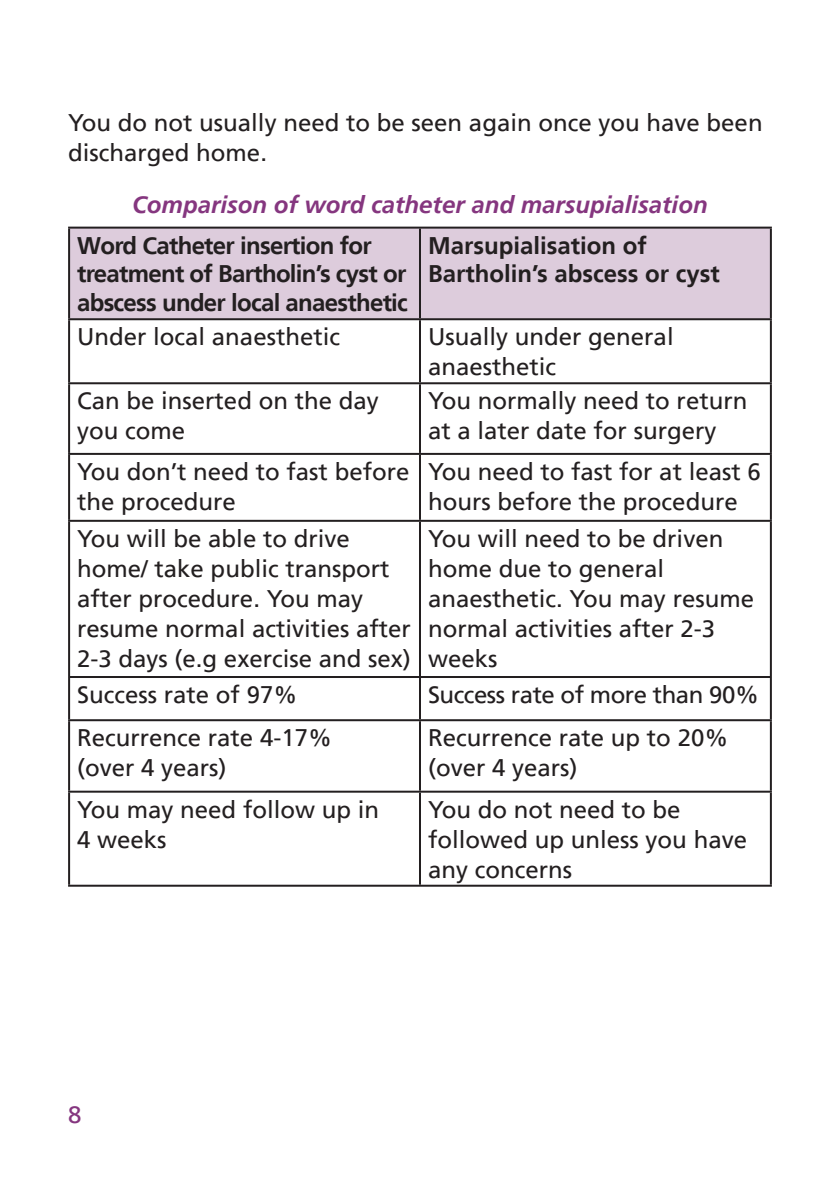
<style>
.page{position:relative;width:840px;height:1191px;background:#fff}
.page>*{position:absolute;margin:0;border:0;box-sizing:border-box;transform-origin:0 0}
.Body_Text{font:24px/30px "Frutiger LT";color:#231f20}
.Body_Text-2{font:700 24px/28.8px "Frutiger LT";letter-spacing:-.03em;color:#231f20}
.Sub-sub_heading{font:italic 700 24px "Frutiger LT";color:#85367f}
.Body_Text-3{font:700 24px/28.8px "Frutiger LT";color:#231f20}
.Body_Text-4{font:24px "Frutiger LT";letter-spacing:-.02em;color:#231f20}
.t1{font:24px "Frutiger LT";color:#85367f}
</style>
<div class="page">
<div style="left:70px;top:229px;width:699px;height:89px;background:#ddccdc"></div>
<hr style="left:68px;top:227px;width:352px;height:2px;background:#231f20">
<hr style="left:68px;top:229px;width:2px;height:89px;background:#231f20">
<hr style="left:420px;top:227px;width:351px;height:2px;background:#231f20">
<hr style="left:419px;top:229px;width:2px;height:89px;background:#231f20">
<hr style="left:769px;top:229px;width:2px;height:89px;background:#231f20">
<hr style="left:68px;top:318px;width:352px;height:2px;background:#231f20">
<hr style="left:68px;top:320px;width:2px;height:62px;background:#231f20">
<hr style="left:420px;top:318px;width:351px;height:2px;background:#231f20">
<hr style="left:419px;top:320px;width:2px;height:62px;background:#231f20">
<hr style="left:769px;top:320px;width:2px;height:62px;background:#231f20">
<hr style="left:68px;top:382px;width:352px;height:2px;background:#231f20">
<hr style="left:68px;top:384px;width:2px;height:69px;background:#231f20">
<hr style="left:420px;top:382px;width:351px;height:2px;background:#231f20">
<hr style="left:419px;top:384px;width:2px;height:69px;background:#231f20">
<hr style="left:769px;top:384px;width:2px;height:69px;background:#231f20">
<hr style="left:68px;top:453px;width:352px;height:2px;background:#231f20">
<hr style="left:68px;top:455px;width:2px;height:65px;background:#231f20">
<hr style="left:420px;top:453px;width:351px;height:2px;background:#231f20">
<hr style="left:419px;top:455px;width:2px;height:65px;background:#231f20">
<hr style="left:769px;top:455px;width:2px;height:65px;background:#231f20">
<hr style="left:68px;top:520px;width:352px;height:2px;background:#231f20">
<hr style="left:68px;top:522px;width:2px;height:154px;background:#231f20">
<hr style="left:420px;top:520px;width:351px;height:2px;background:#231f20">
<hr style="left:419px;top:522px;width:2px;height:154px;background:#231f20">
<hr style="left:769px;top:522px;width:2px;height:154px;background:#231f20">
<hr style="left:68px;top:676px;width:352px;height:2px;background:#231f20">
<hr style="left:68px;top:678px;width:2px;height:41px;background:#231f20">
<hr style="left:420px;top:676px;width:351px;height:2px;background:#231f20">
<hr style="left:419px;top:678px;width:2px;height:41px;background:#231f20">
<hr style="left:769px;top:678px;width:2px;height:41px;background:#231f20">
<hr style="left:68px;top:719px;width:352px;height:2px;background:#231f20">
<hr style="left:68px;top:721px;width:2px;height:69px;background:#231f20">
<hr style="left:420px;top:719px;width:351px;height:2px;background:#231f20">
<hr style="left:419px;top:721px;width:2px;height:69px;background:#231f20">
<hr style="left:769px;top:721px;width:2px;height:69px;background:#231f20">
<hr style="left:68px;top:790px;width:352px;height:2px;background:#231f20">
<hr style="left:68px;top:792px;width:2px;height:92px;background:#231f20">
<hr style="left:420px;top:790px;width:351px;height:2px;background:#231f20">
<hr style="left:419px;top:792px;width:2px;height:92px;background:#231f20">
<hr style="left:769px;top:792px;width:2px;height:92px;background:#231f20">
<hr style="left:68px;top:884px;width:352px;height:2px;background:#231f20">
<hr style="left:420px;top:884px;width:351px;height:2px;background:#231f20">
<p class="Body_Text" style="left:68px;top:108px;width:695px">You do not usually need to be seen again once you have been discharged home.</p>
<p class="Sub-sub_heading" style="left:132px;top:190px;width:576px">Comparison of word catheter and marsupialisation</p>
<p class="Body_Text-2" style="left:77px;top:231px;width:332px">Word Catheter insertion for treatment of Bartholin’s cyst or abscess under local anaesthetic</p>
<p class="Body_Text-3" style="left:428px;top:231px;width:293px">Marsupialisation of<br>Bartholin’s abscess or cyst</p>
<p class="Body_Text" style="left:77px;top:322px;width:264px">Under local anaesthetic</p>
<p class="Body_Text" style="left:428px;top:322px;width:247px">Usually under general anaesthetic</p>
<p class="Body_Text" style="left:77px;top:386px;width:303px">Can be inserted on the day you come</p>
<p class="Body_Text" style="left:428px;top:386px;width:321px">You normally need to return at a later date for surgery</p>
<p class="Body_Text" style="left:77px;top:457px;width:333px">You don’t need to fast before the procedure</p>
<p class="Body_Text" style="left:428px;top:457px;width:334px">You need to fast for at least 6 hours before the procedure</p>
<p class="Body_Text" style="left:77px;top:523px;width:335px">You will be able to drive home/ take public transport after procedure. You may resume normal activities after<br>2-3 days (e.g exercise and sex)</p>
<p class="Body_Text" style="left:428px;top:523px;width:327px">You will need to be driven home due to general anaesthetic. You may resume normal activities after 2-3 weeks</p>
<p class="Body_Text" style="left:77px;top:680px;width:222px">Success rate of 97%</p>
<p class="Body_Text-4" style="left:428px;top:680px;width:332px">Success rate of more than 90%</p>
<p class="Body_Text" style="left:77px;top:723px;width:256px">Recurrence rate 4-17% (over 4 years)</p>
<p class="Body_Text" style="left:428px;top:723px;width:302px">Recurrence rate up to 20% (over 4 years)</p>
<p class="Body_Text" style="left:77px;top:794px;width:303px">You may need follow up in<br>4 weeks</p>
<p class="Body_Text" style="left:428px;top:794px;width:320px">You do not need to be followed up unless you have any concerns</p>
<p class="t1" style="left:68px;top:1101px;width:15px">8</p>
</div>
